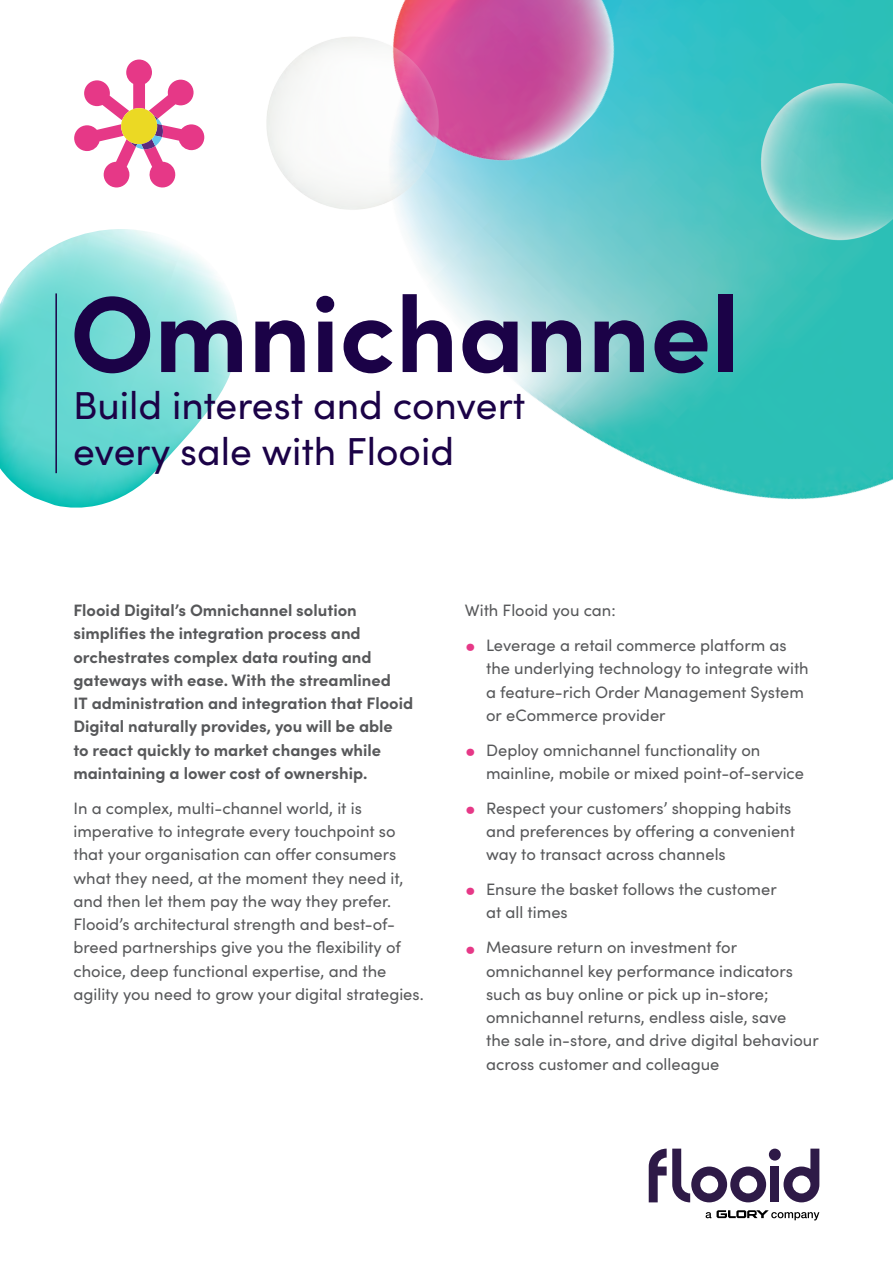
<style>
.page{position:relative;width:893px;height:1263px;background:#fff}
.page>*{position:absolute;margin:0;border:0;box-sizing:border-box;transform-origin:0 0}
.Main_Title{font:700 108px "Sofia Pro";color:#1b0247}
.Subtitle{font:39px/46.5px "Sofia Pro";color:#1b0247}
.Body_text{font:16.5px/23.2px "Sofia Pro";color:#57585a}
.Bold_Text{font:700 16.5px/23.2px "Sofia Pro";color:#57585a}
.s1{font-weight:700;font-size:24px;color:#e63887}
</style>
<div class="page">
<img style="left:0;top:229px;width:238px;height:279px">
<img style="left:399px;top:0;width:494px;height:500px">
<img style="left:759px;top:81px;width:134px;height:160px">
<img style="left:394px;top:0;width:264px;height:206px">
<img style="left:266px;top:35px;width:175px;height:176px">
<svg style="left:74px;top:60px;width:130px;height:128px"></svg>
<hr style="left:55px;top:293px;width:2px;height:180px;background:#1b0247">
<svg style="left:706px;top:1210px;width:113px;height:10px"></svg>
<div style="left:769px;top:1148px;width:12px;height:12px;background:#2e1a47;border-radius:50%"></div>
<svg style="left:783px;top:1148px;width:36px;height:54px"></svg>
<div style="left:770px;top:1166px;width:9px;height:36px;background:#2e1a47"></div>
<svg style="left:649px;top:1148px;width:117px;height:54px"></svg>
<p class="Main_Title" style="left:70px;top:251px;width:671px">Omnichannel</p>
<p class="Subtitle" style="left:73px;top:379px;width:454px">Build interest and convert every sale with Flooid</p>
<p class="Bold_Text" style="left:73px;top:597px;width:341px">Flooid Digital’s Omnichannel solution simplifies the integration process and orchestrates complex data routing and gateways with ease. With the streamlined<br>IT administration and integration that Flooid Digital naturally provides, you will be able<br>to react quickly to market changes while maintaining a lower cost of ownership.</p>
<p class="Body_text" style="left:73px;top:795px;width:352px">In a complex, multi-channel world, it is imperative to integrate every touchpoint so that your organisation can offer consumers what they need, at the moment they need it, and then let them pay the way they prefer.<br>Flooid’s architectural strength and best-of&shy;breed partnerships give you the flexibility of choice, deep functional expertise, and the agility you need to grow your digital strategies.</p>
<p class="Body_text" style="left:465px;top:598px;width:152px">With Flooid you can:</p>
<p class="Body_text" style="left:486px;top:633px;width:324px;text-indent:-21px"><span class="s1">•</span> Leverage a retail commerce platform as the underlying technology to integrate with a feature-rich Order Management System or eCommerce provider</p>
<p class="Body_text" style="left:486px;top:737px;width:319px;text-indent:-21px"><span class="s1">•</span> Deploy omnichannel functionality on mainline, mobile or mixed point-of-service</p>
<p class="Body_text" style="left:486px;top:795px;width:310px;text-indent:-21px"><span class="s1">•</span> Respect your customers’ shopping habits and preferences by offering a convenient way to transact across channels</p>
<p class="Body_text" style="left:486px;top:877px;width:292px;text-indent:-21px"><span class="s1">•</span> Ensure the basket follows the customer at all times</p>
<p class="Body_text" style="left:486px;top:935px;width:334px;text-indent:-21px"><span class="s1">•</span> Measure return on investment for omnichannel key performance indicators such as buy online or pick up in-store; omnichannel returns, endless aisle, save<br>the sale in-store, and drive digital behaviour across customer and colleague</p>
</div>
